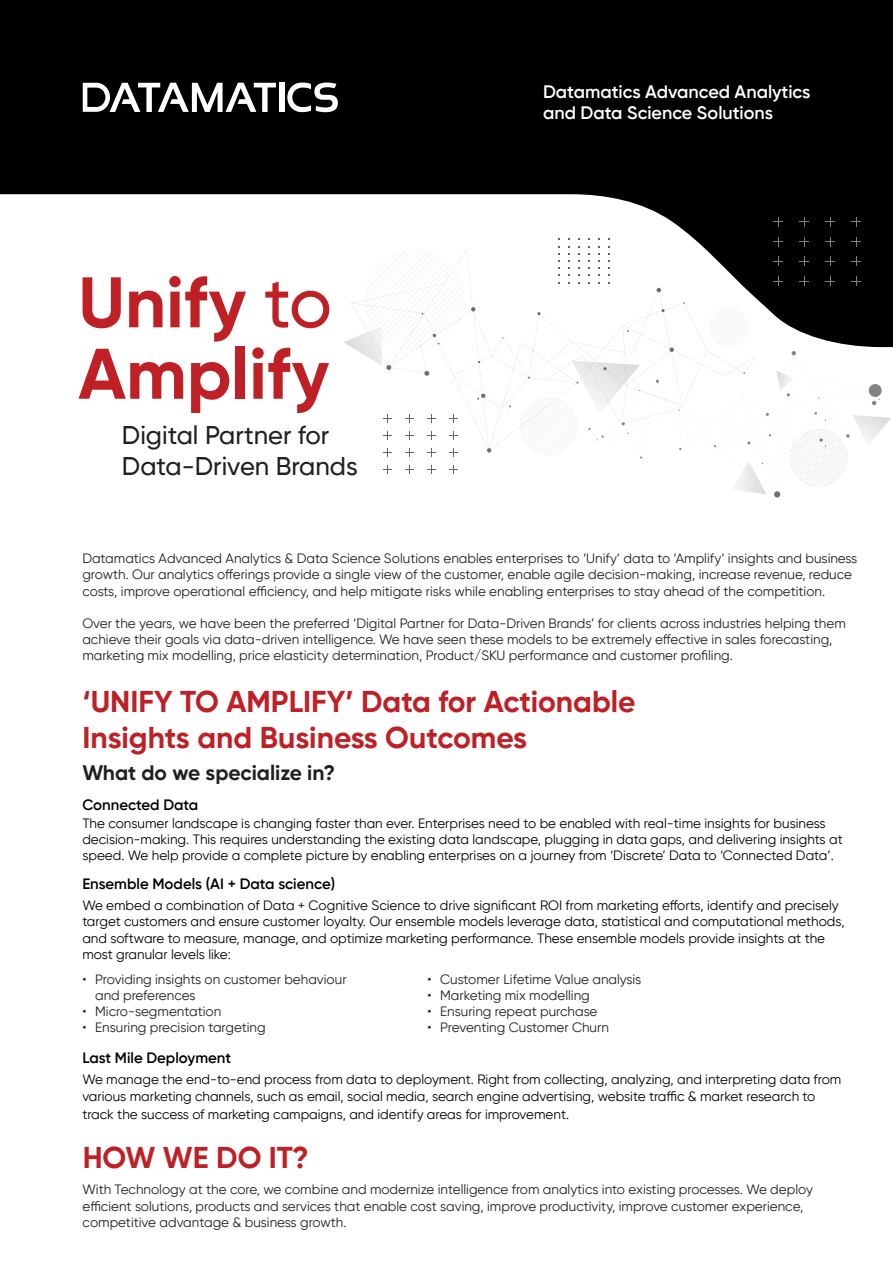
<style>
.page{position:relative;width:893px;height:1263px;background:#fff}
.page>*{position:absolute;margin:0;border:0;box-sizing:border-box;transform-origin:0 0}
.t1{font:700 71.4px/71.4px "Gilroy";color:#bf2026}
.t2{font:700 30px/36px "Gilroy";color:#bf2026}
.t3{font:500 25.65px/30.8px "Gilroy";color:#231f20}
.t4{font:700 21px "Gilroy";color:#231f20}
.t5{font:600 18px/21.6px "Gilroy";color:#fff}
.t6{font:600 15px "Gilroy";color:#000}
.t7{font:13.5px/16.2px "Gilroy";color:#231f20}
.t8{font:13.5px/16.2px "Gilroy";color:#000}
.s1{font-weight:500}
</style>
<div class="page">
<div style="left:0;top:0;width:893px;height:42px;background:#000"></div>
<svg style="left:0;top:42px;width:893px;height:305px;fill:#000"></svg>
<div style="left:279px;top:83px;width:5px;height:29px;background:#fff"></div>
<svg style="left:287px;top:83px;width:51px;height:29px"></svg>
<svg style="left:83px;top:83px;width:193px;height:29px"></svg>
<svg style="left:344px;top:246px;width:547px;height:251px"></svg>
<h1 class="t1" style="left:78px;top:266px;width:255px">Unify <span class="s1">to<br></span>Amplify</h1>
<h3 class="t3" style="left:122px;top:420px;width:237px">Digital Partner for<br>Data-Driven Brands</h3>
<h3 class="t5" style="left:543px;top:81px;width:269px">Datamatics Advanced Analytics and Data Science Solutions</h3>
<p class="t7" style="left:82px;top:550px;width:777px">Datamatics Advanced Analytics &amp; Data Science Solutions enables enterprises to ‘Unify’ data to ‘Amplify’ insights and business growth. Our analytics offerings provide a single view of the customer, enable agile decision-making, increase revenue, reduce costs, improve operational efficiency, and help mitigate risks while enabling enterprises to stay ahead of the competition.</p>
<p class="t7" style="left:82px;top:615px;width:765px">Over the years, we have been the preferred ‘Digital Partner for Data-Driven Brands’ for clients across industries helping them achieve their goals via data-driven intelligence. We have seen these models to be extremely effective in sales forecasting, marketing mix modelling, price elasticity determination, Product/SKU performance and customer profiling.</p>
<h2 class="t2" style="left:82px;top:683px;width:555px">‘UNIFY TO AMPLIFY’ Data for Actionable<br>Insights and Business Outcomes</h2>
<h3 class="t4" style="left:82px;top:759px;width:254px">What do we specialize in?</h3>
<p class="t6" style="left:82px;top:795px;width:117px">Connected Data</p>
<p class="t8" style="left:82px;top:815px;width:762px">The consumer landscape is changing faster than ever. Enterprises need to be enabled with real-time insights for business decision-making. This requires understanding the existing data landscape, plugging in data gaps, and delivering insights at speed. We help provide a complete picture by enabling enterprises on a journey from ‘Discrete’ Data to ‘Connected Data’.</p>
<p class="t6" style="left:82px;top:875px;width:254px">Ensemble Models (AI + Data science)</p>
<p class="t8" style="left:82px;top:897px;width:764px">We embed a combination of Data + Cognitive Science to drive significant ROI from marketing efforts, identify and precisely target customers and ensure customer loyalty. Our ensemble models leverage data, statistical and computational methods, and software to measure, manage, and optimize marketing performance. These ensemble models provide insights at the most granular levels like:</p>
<p class="t7" style="left:95px;top:971px;width:253px;text-indent:-13px">• Providing insights on customer behaviour and preferences</p>
<p class="t7" style="left:82px;top:1003px;width:140px">• Micro-segmentation</p>
<p class="t7" style="left:82px;top:1019px;width:185px">• Ensuring precision targeting</p>
<p class="t7" style="left:427px;top:971px;width:216px">• Customer Lifetime Value analysis</p>
<p class="t7" style="left:427px;top:987px;width:164px">• Marketing mix modelling</p>
<p class="t7" style="left:427px;top:1003px;width:172px">• Ensuring repeat purchase</p>
<p class="t7" style="left:427px;top:1019px;width:183px">• Preventing Customer Churn</p>
<p class="t6" style="left:82px;top:1049px;width:150px">Last Mile Deployment</p>
<p class="t8" style="left:82px;top:1071px;width:761px">We manage the end-to-end process from data to deployment. Right from collecting, analyzing, and interpreting data from various marketing channels, such as email, social media, search engine advertising, website traffic &amp; market research to</p>
<p class="t8" style="left:82px;top:1105px;width:488px">track the success of marketing campaigns, and identify areas for improvement.</p>
<h2 class="t2" style="left:83px;top:1139px;width:228px">HOW WE DO IT?</h2>
<p class="t7" style="left:83px;top:1181px;width:732px">With Technology at the core, we combine and modernize intelligence from analytics into existing processes. We deploy efficient solutions, products and services that enable cost saving, improve productivity, improve customer experience, competitive advantage &amp; business growth.</p>
</div>
